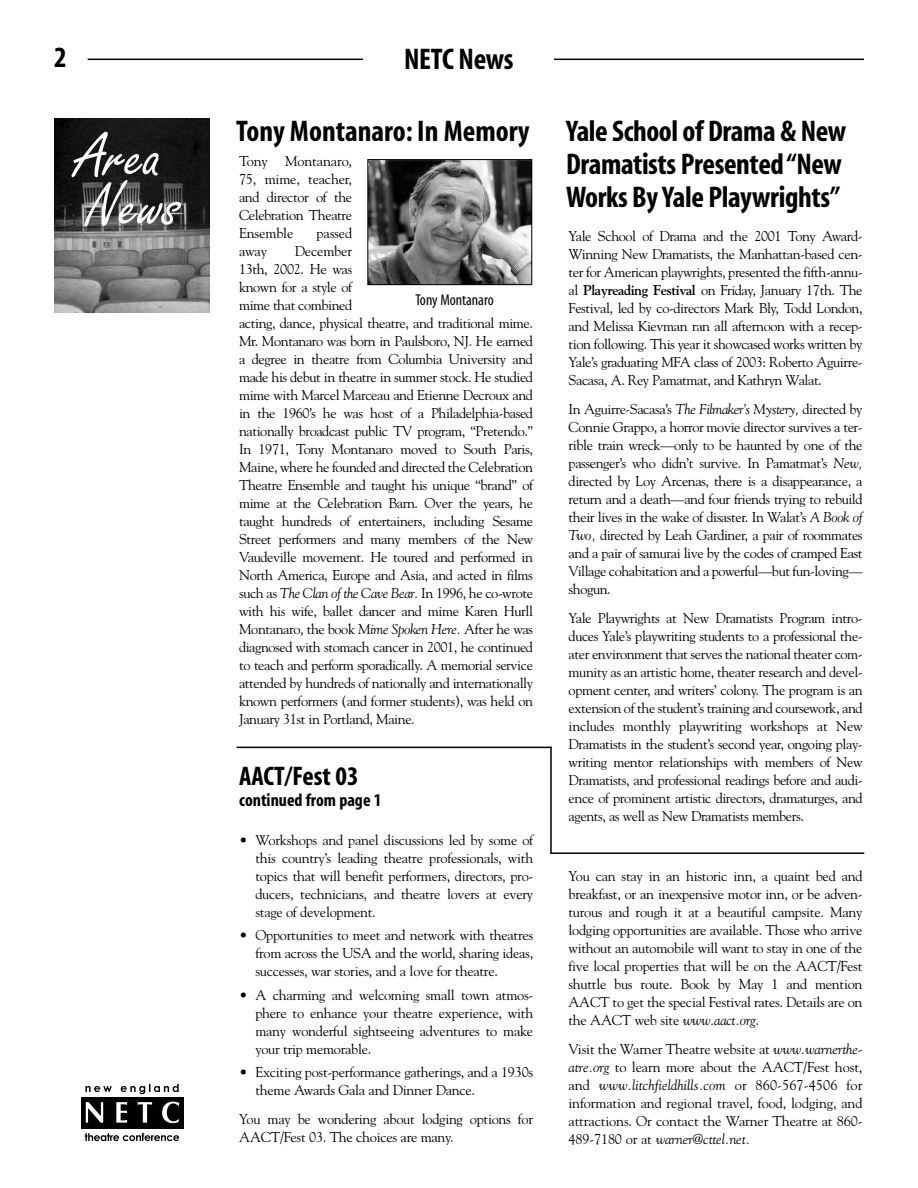
<style>
.page{position:relative;width:918px;height:1188px;background:#fff}
.page>*{position:absolute;margin:0;border:0;box-sizing:border-box;transform-origin:0 0}
.t1{font:63.15px/49.5px "Freestyle Script";color:#fff}
.t2{font:700 condensed 30px/33px "Myriad";letter-spacing:-.015em;color:#000}
.t3{font:700 condensed 29.55px "Myriad";color:#000}
.t4{font:700 condensed 27px "Myriad";color:#000}
.t5{font:700 condensed 18px "Myriad";color:#000}
.t6{font:condensed 15.75px "Myriad";color:#000}
.t7{font:14.25px/18px "Goudy";letter-spacing:-.03em;color:#000;text-align:justify}
.s1{font-weight:700}
.s2{font-style:italic}
</style>
<div class="page">
<hr style="left:88px;top:59px;width:776px;height:1px;background:#000">
<div style="left:363px;top:41px;width:191px;height:51px;background:#fff"></div>
<div style="left:81px;top:1097px;width:102px;height:32px;background:#000"></div>
<svg style="left:85px;top:1084px;width:94px;height:10px"></svg>
<svg style="left:85px;top:1133px;width:94px;height:8px"></svg>
<svg style="left:86px;top:1102px;width:93px;height:21px"></svg>
<img style="left:54px;top:119px;width:155px;height:193px">
<img style="left:369px;top:161px;width:161px;height:122px">
<div style="left:367px;top:159px;width:165px;height:126px;border:1px solid #000"></div>
<hr style="left:237px;top:747px;width:314px;height:1px;background:#000">
<hr style="left:550px;top:747px;width:2px;height:106px;background:#000">
<hr style="left:550px;top:852px;width:314px;height:2px;background:#000">
<h3 class="t3" style="left:54px;top:46px;width:14px">2</h3>
<h2 class="t2" style="left:404px;top:44px;width:111px">NETC News</h2>
<h1 class="t1" style="left:74px;top:140px;width:106px">Area<br>News</h1>
<h2 class="t2" style="left:566px;top:117px;width:282px;text-indent:-330px">Tony Montanaro: In Memory Yale School of Drama &amp; New<br>Dramatists Presented “New<br>Works By Yale Playwrights”</h2>
<p class="t7" style="left:569px;top:228px;width:296px">Yale School of Drama and the 2001 Tony Award-Winning New Dramatists, the Manhattan-based cen&shy;ter for American playwrights, presented the fifth-annu&shy;al <span class="s1">Playreading Festival</span> on Friday, January 17th. The Festival, led by co-directors Mark Bly, Todd London, and Melissa Kievman ran all afternoon with a recep&shy;tion following. This year it showcased works written by Yale’s graduating MFA class of 2003: Roberto Aguirre-Sacasa, A. Rey Pamatmat, and Kathryn Walat.</p>
<p class="t7" style="left:569px;top:401px;width:296px">In Aguirre-Sacasa’s <span class="s2">The Filmaker’s Mystery,</span> directed by Connie Grappo, a horror movie director survives a ter&shy;rible train wreck—only to be haunted by one of the passenger’s who didn’t survive. In Pamatmat’s <span class="s2">New, </span>directed by Loy Arcenas, there is a disappearance, a return and a death—and four friends trying to rebuild their lives in the wake of disaster. In Walat’s <span class="s2">A Book of Two,</span> directed by Leah Gardiner, a pair of roommates and a pair of samurai live by the codes of cramped East Village cohabitation and a powerful—but fun-loving— shogun.</p>
<p class="t7" style="left:569px;top:610px;width:296px">Yale Playwrights at New Dramatists Program intro&shy;duces Yale’s playwriting students to a professional the&shy;ater environment that serves the national theater com&shy;munity as an artistic home, theater research and devel&shy;opment center, and writers’ colony. The program is an extension of the student’s training and coursework, and includes monthly playwriting workshops at New Dramatists in the student’s second year, ongoing play&shy;writing mentor relationships with members of New Dramatists, and professional readings before and audi&shy;ence of prominent artistic directors, dramaturges, and agents, as well as New Dramatists members.</p>
<p class="t7" style="left:239px;top:153px;width:115px">Tony Montanaro, 75, mime, teacher, and director of the Celebration Theatre Ensemble</p>
<p class="t7" style="left:317px;top:225px;width:37px">passed</p>
<p class="t7" style="left:239px;top:243px;width:296px;text-align:left;text-indent:56px">December<br>13th, 2002. He was<br>known for a style of<br>mime that combined<br>acting, dance, physical theatre, and traditional mime.<br>Mr. Montanaro was born in Paulsboro, NJ. He earned a degree in theatre from Columbia University and made his debut in theatre in summer stock. He studied mime with Marcel Marceau and Etienne Decroux and in the 1960’s he was host of a Philadelphia-based nationally broadcast public TV program, “Pretendo.” In 1971, Tony Montanaro moved to South Paris, Maine, where he founded and directed the Celebration Theatre Ensemble and taught his unique “brand” of mime at the Celebration Barn. Over the years, he taught hundreds of entertainers, including Sesame Street performers and many members of the New Vaudeville movement. He toured and performed in North America, Europe and Asia, and acted in films such as <span class="s2">The Clan of the Cave Bear.</span> In 1996, he co-wrote with his wife, ballet dancer and mime Karen Hurll Montanaro, the book <span class="s2">Mime Spoken Here.</span> After he was diagnosed with stomach cancer in 2001, he continued to teach and perform sporadically. A memorial service attended by hundreds of nationally and internationally known performers (and former students), was held on January 31st in Portland, Maine.</p>
<p class="t7" style="left:239px;top:243px;width:30px">away</p>
<p class="t6" style="left:415px;top:294px;width:80px">Tony Montanaro</p>
<h3 class="t4" style="left:239px;top:765px;width:121px">AACT/Fest 03</h3>
<p class="t5" style="left:239px;top:793px;width:144px">continued from page 1</p>
<p class="t7" style="left:255px;top:832px;width:279px;text-indent:-16px">• Workshops and panel discussions led by some of this country’s leading theatre professionals, with topics that will benefit performers, directors, pro&shy;ducers, technicians, and theatre lovers at every stage of development.</p>
<p class="t7" style="left:255px;top:927px;width:279px;text-indent:-16px">• Opportunities to meet and network with theatres from across the USA and the world, sharing ideas, successes, war stories, and a love for theatre.</p>
<p class="t7" style="left:255px;top:987px;width:279px;text-indent:-16px">• A charming and welcoming small town atmos&shy;phere to enhance your theatre experience, with many wonderful sightseeing adventures to make your trip memorable.</p>
<p class="t7" style="left:255px;top:1064px;width:279px;text-indent:-16px">• Exciting post-performance gatherings, and a 1930s theme Awards Gala and Dinner Dance.</p>
<p class="t7" style="left:239px;top:1111px;width:295px">You may be wondering about lodging options for<br>AACT/Fest 03. The choices are many.</p>
<p class="t7" style="left:568px;top:868px;width:296px">You can stay in an historic inn, a quaint bed and breakfast, or an inexpensive motor inn, or be adven&shy;turous and rough it at a beautiful campsite. Many lodging opportunities are available. Those who arrive without an automobile will want to stay in one of the five local properties that will be on the AACT/Fest shuttle bus route. Book by May 1 and mention AACT to get the special Festival rates. Details are on the AACT web site <span class="s2">www.aact.org</span>.</p>
<p class="t7" style="left:568px;top:1041px;width:296px">Visit the Warner Theatre website at <span class="s2">www.warnerthe&shy;atre.org</span> to learn more about the AACT/Fest host, and <span class="s2">www.litchfieldhills.com</span> or 860-567-4506 for information and regional travel, food, lodging, and attractions. Or contact the Warner Theatre at 860- 489-7180 or at <span class="s2">warner@cttel.net.</span></p>
</div>
